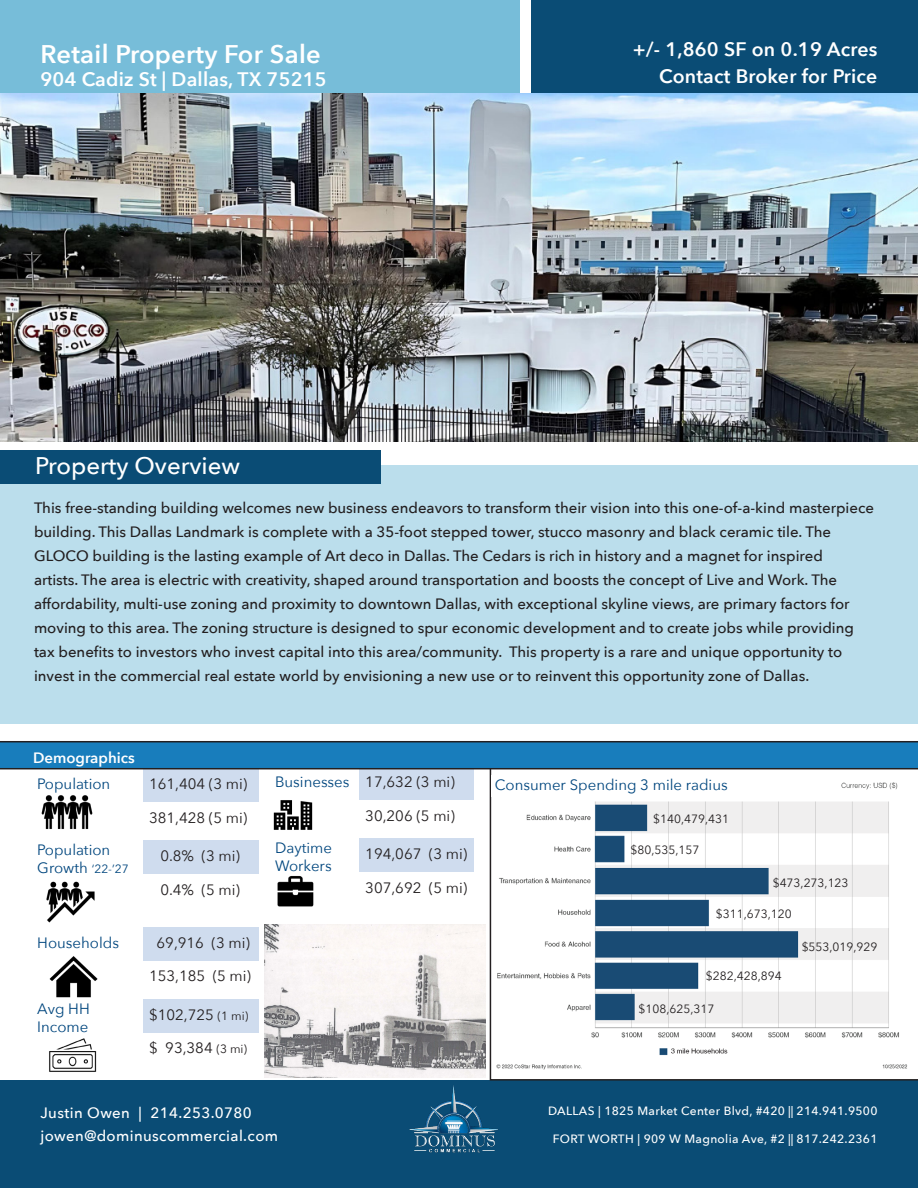
<style>
.page{position:relative;width:918px;height:1188px;background:#fff}
.page>*{position:absolute;margin:0;border:0;box-sizing:border-box;transform-origin:0 0}
.t1{font:600 25.5px "Avenir Next";letter-spacing:.01em;color:#fff}
.t2{font:500 24px "Avenir Next";color:#fff}
.t3{font:600 19.5px/27px "Avenir Next";letter-spacing:.01em;color:#fff;text-align:right}
.t4{font:500 15px/24px "Avenir Next";color:#231f20}
.t5{font:15px "Avenir Next";color:#231f20}
.t6{font:15px/18px "Avenir Next";color:#00467e}
.t7{font:500 15px/22.5px "Avenir Next";letter-spacing:.025em;color:#fff}
.t8{font:600 15px "Avenir Next";color:#fff}
.t9{font:500 12px "Avenir Next";letter-spacing:.025em;color:#fff}
.t10{font:12px "Avenir Next";color:#231f20}
.t11{font:12px "Avenir Next";color:#00467e}
.s1{font-size:15px}
.s2{font-size:12px}
</style>
<div class="page">
<div style="left:531px;top:0;width:387px;height:94px;background:#0a4c75"></div>
<div style="left:0;top:0;width:520px;height:94px;background:#77bdd9"></div>
<div style="left:0;top:1080px;width:918px;height:108px;background:#0a4c75"></div>
<svg style="left:490px;top:769px;width:428px;height:312px"></svg>
<img style="left:46px;top:881px;width:49px;height:42px">
<div style="left:359px;top:838px;width:114px;height:34px;background:#cfdcee"></div>
<img style="left:49px;top:1038px;width:48px;height:34px">
<img style="left:277px;top:876px;width:37px;height:31px">
<div style="left:143px;top:768px;width:115px;height:34px;background:#cfdcee"></div>
<div style="left:143px;top:840px;width:115px;height:34px;background:#cfdcee"></div>
<img style="left:41px;top:795px;width:52px;height:34px">
<img style="left:49px;top:956px;width:49px;height:42px">
<div style="left:143px;top:927px;width:115px;height:33px;background:#cfdcee"></div>
<div style="left:143px;top:999px;width:115px;height:33px;background:#cfdcee"></div>
<div style="left:359px;top:766px;width:114px;height:34px;background:#cfdcee"></div>
<img style="left:273px;top:800px;width:40px;height:30px">
<div style="left:0;top:465px;width:918px;height:259px;background:#bbdeec"></div>
<div style="left:0;top:742px;width:918px;height:27px;background:#187dbc"></div>
<hr style="left:0;top:741px;width:918px;height:1px;background:#231f20">
<hr style="left:0;top:768px;width:918px;height:1px;background:#231f20">
<img style="left:409px;top:1085px;width:89px;height:68px">
<div style="left:0;top:450px;width:380px;height:33px;background:#0a4c75"></div>
<img style="left:0;top:93px;width:918px;height:349px">
<div style="left:491px;top:775px;width:277px;height:21px;background:#fff"></div>
<img style="left:265px;top:924px;width:221px;height:153px">
<h1 class="t1" style="left:40px;top:32px;width:282px">Retail Property For Sale</h1>
<h3 class="t3" style="left:40px;top:66px;width:288px">904 Cadiz St | Dallas, TX 75215</h3>
<p class="t2" style="left:35px;top:445px;width:206px">Property Overview</p>
<h3 class="t3" style="left:633px;top:35px;width:246px">+/- 1,860 SF on 0.19 Acres<br>Contact Broker for Price</h3>
<p class="t4" style="left:34px;top:496px;width:842px">This free-standing building welcomes new business endeavors to transform their vision into this one-of-a-kind masterpiece building. This Dallas Landmark is complete with a 35-foot stepped tower, stucco masonry and black ceramic tile. The GLOCO building is the lasting example of Art deco in Dallas. The Cedars is rich in history and a magnet for inspired<br>artists. The area is electric with creativity, shaped around transportation and boosts the concept of Live and Work. The affordability, multi-use zoning and proximity to downtown Dallas, with exceptional skyline views, are primary factors for moving to this area. The zoning structure is designed to spur economic development and to create jobs while providing tax benefits to investors who invest capital into this area/community. This property is a rare and unique opportunity to invest in the commercial real estate world by envisioning a new use or to reinvent this opportunity zone of Dallas.</p>
<p class="t8" style="left:33px;top:745px;width:103px">Demographics</p>
<p class="t6" style="left:37px;top:774px;width:75px">Population</p>
<p class="t5" style="left:149px;top:771px;width:100px">161,404 (3 mi)</p>
<p class="t5" style="left:149px;top:805px;width:100px">381,428 (5 mi)</p>
<p class="t6" style="left:37px;top:840px;width:75px">Population</p>
<p class="t11" style="left:37px;top:859px;width:93px"><span class="s1">Growth</span> ‘22-’27</p>
<p class="t5" style="left:160px;top:843px;width:81px">0.8% (3 mi)</p>
<p class="t5" style="left:160px;top:877px;width:81px">0.4% (5 mi)</p>
<p class="t6" style="left:37px;top:933px;width:83px">Households</p>
<p class="t5" style="left:157px;top:930px;width:95px">69,916 (3 mi)</p>
<p class="t5" style="left:149px;top:964px;width:104px">153,185 (5 mi)</p>
<p class="t6" style="left:37px;top:999px;width:54px">Avg HH<br>Income</p>
<p class="t5" style="left:149px;top:1002px;width:101px">$102,725 <span class="s2">(1 mi)</span></p>
<p class="t5" style="left:149px;top:1036px;width:100px">$ 93,384 <span class="s2">(3 mi)</span></p>
<p class="t6" style="left:275px;top:772px;width:76px">Businesses</p>
<p class="t5" style="left:365px;top:769px;width:91px">17,632 (3 mi)</p>
<p class="t5" style="left:365px;top:803px;width:91px">30,206 (5 mi)</p>
<p class="t6" style="left:275px;top:838px;width:59px">Daytime<br>Workers</p>
<p class="t5" style="left:365px;top:841px;width:104px">194,067 (3 mi)</p>
<p class="t5" style="left:365px;top:875px;width:104px">307,692 (5 mi)</p>
<p class="t7" style="left:40px;top:1101px;width:239px">Justin Owen | 214.253.0780 jowen@dominuscommercial.com</p>
<p class="t6" style="left:495px;top:775px;width:234px">Consumer Spending 3 mile radius</p>
<p class="t10" style="left:653px;top:809px;width:77px">$140,479,431</p>
<p class="t10" style="left:631px;top:839px;width:70px">$80,535,157</p>
<p class="t10" style="left:773px;top:873px;width:77px">$473,273,123</p>
<p class="t10" style="left:716px;top:904px;width:77px">$311,673,120</p>
<p class="t10" style="left:802px;top:936px;width:77px">$553,019,929</p>
<p class="t10" style="left:706px;top:966px;width:77px">$282,428,894</p>
<p class="t10" style="left:639px;top:999px;width:77px">$108,625,317</p>
<p class="t9" style="left:548px;top:1101px;width:331px">DALLAS | 1825 Market Center Blvd, #420 || 214.941.9500</p>
<p class="t9" style="left:553px;top:1129px;width:326px">FORT WORTH | 909 W Magnolia Ave, #2 || 817.242.2361</p>
</div>
